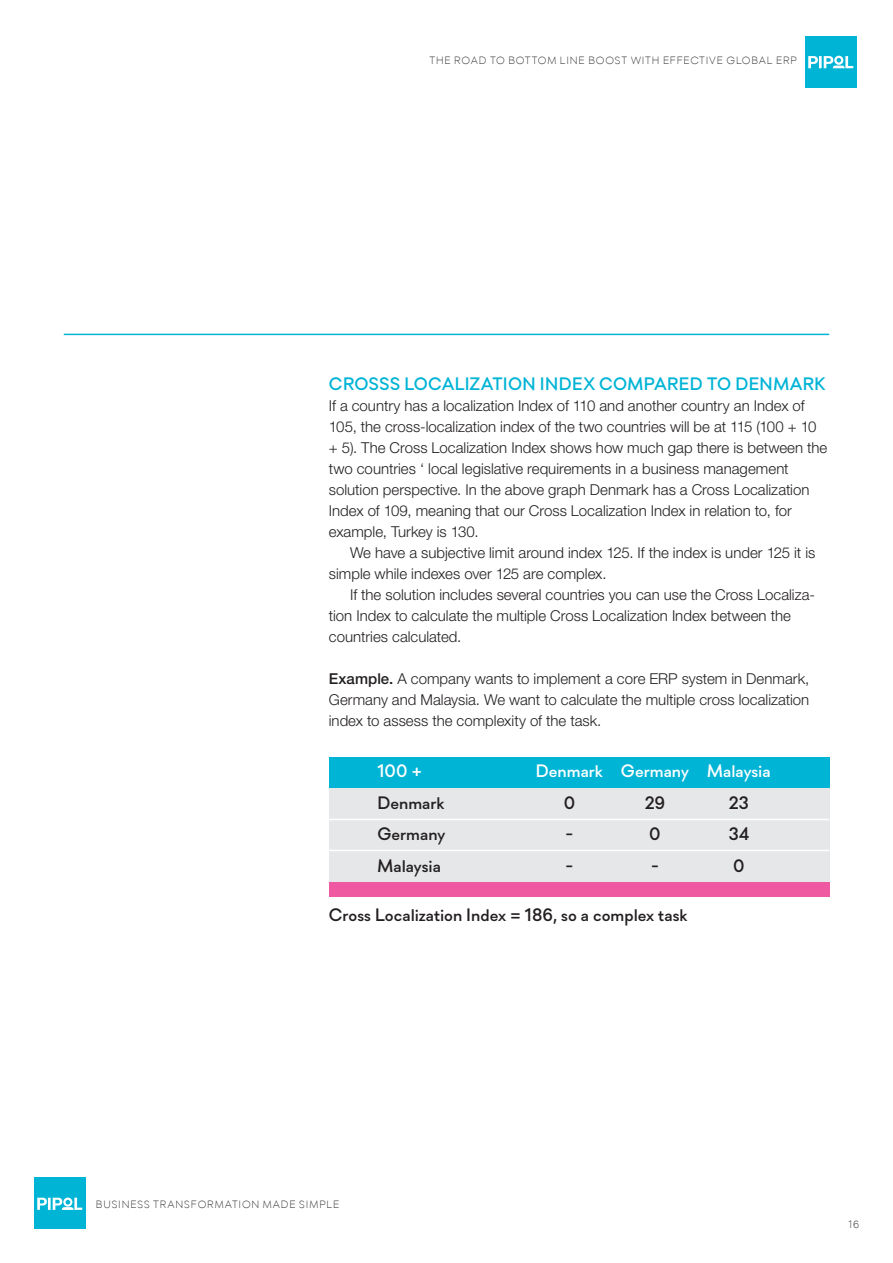
<style>
.page{position:relative;width:893px;height:1263px;background:#fff}
.page>*{position:absolute;margin:0;border:0;box-sizing:border-box;transform-origin:0 0}
.t1{font:500 18px "Soin Sans Pro";color:#231f20}
.t2{font:500 18px "Soin Sans Pro";letter-spacing:.015em;color:#00b4d6}
.t3{font:500 18px "Soin Sans Pro";color:#fff}
.t4{font:300 15px/21px "Helvetica Neue LT Std";color:#231f20}
.t5{font:300 10.5px "Soin Sans Pro";letter-spacing:.08em;color:#231f20}
.s1{font-weight:500}
</style>
<div class="page">
<div style="left:34px;top:1178px;width:51px;height:51px;background:#00b4d6"></div>
<svg style="left:37px;top:1197px;width:45px;height:13px"></svg>
<hr style="left:64px;top:334px;width:765px;height:1px;background:#00b4d6">
<div style="left:805px;top:36px;width:51px;height:51px;background:#00b4d6"></div>
<svg style="left:808px;top:56px;width:45px;height:13px"></svg>
<div style="left:834px;top:56px;width:9px;height:9px;border:2px solid #fff;border-radius:50%"></div>
<div style="left:329px;top:757px;width:500px;height:125px;background:#e6e7e9"></div>
<hr style="left:329px;top:819px;width:500px;height:1px;background:#fff">
<hr style="left:329px;top:850px;width:500px;height:1px;background:#fff">
<div style="left:329px;top:882px;width:500px;height:15px;background:#ef59a1"></div>
<div style="left:329px;top:757px;width:500px;height:31px;background:#00b4d6"></div>
<p class="t5" style="left:429px;top:55px;width:369px">THE ROAD TO BOTTOM LINE BOOST WITH EFFECTIVE GLOBAL ERP</p>
<p class="t2" style="left:329px;top:373px;width:498px">CROSSS LOCALIZATION INDEX COMPARED TO DENMARK</p>
<p class="t4" style="left:329px;top:395px;width:500px">If a country has a localization Index of 110 and another country an Index of 105, the cross-localization index of the two countries will be at 115 (100 + 10 + 5). The Cross Localization Index shows how much gap there is between the two countries ‘ local legislative requirements in a business management solution perspective. In the above graph Denmark has a Cross Localization Index of 109, meaning that our Cross Localization Index in relation to, for example, Turkey is 130.</p>
<p class="t4" style="left:329px;top:542px;width:488px;text-indent:21px">We have a subjective limit around index 125. If the index is under 125 it is simple while indexes over 125 are complex.</p>
<p class="t4" style="left:329px;top:584px;width:488px;text-indent:21px">If the solution includes several countries you can use the Cross Localiza&shy;tion Index to calculate the multiple Cross Localization Index between the countries calculated.</p>
<p class="t4" style="left:329px;top:668px;width:482px;text-align:justify"><span class="s1">Example.</span> A company wants to implement a core ERP system in Denmark, Germany and Malaysia. We want to calculate the multiple cross localization index to assess the complexity of the task.</p>
<p class="t3" style="left:377px;top:760px;width:46px">100 +</p>
<p class="t3" style="left:536px;top:760px;width:236px">Denmark Germany Malaysia</p>
<p class="t1" style="left:377px;top:792px;width:69px">Denmark</p>
<p class="t1" style="left:564px;top:792px;width:13px">0</p>
<p class="t1" style="left:645px;top:792px;width:22px">29</p>
<p class="t1" style="left:729px;top:792px;width:22px">23</p>
<p class="t1" style="left:377px;top:823px;width:69px">Germany</p>
<p class="t1" style="left:566px;top:823px;width:9px">-</p>
<p class="t1" style="left:649px;top:823px;width:13px">0</p>
<p class="t1" style="left:729px;top:823px;width:22px">34</p>
<p class="t1" style="left:377px;top:855px;width:65px">Malaysia</p>
<p class="t1" style="left:566px;top:855px;width:9px">-</p>
<p class="t1" style="left:651px;top:855px;width:9px">-</p>
<p class="t1" style="left:733px;top:855px;width:13px">0</p>
<p class="t1" style="left:329px;top:904px;width:360px">Cross Localization Index = 186, so a complex task</p>
<p class="t5" style="left:96px;top:1198px;width:245px">BUSINESS TRANSFORMATION MADE SIMPLE</p>
<p class="t5" style="left:849px;top:1219px;width:12px">16</p>
</div>
